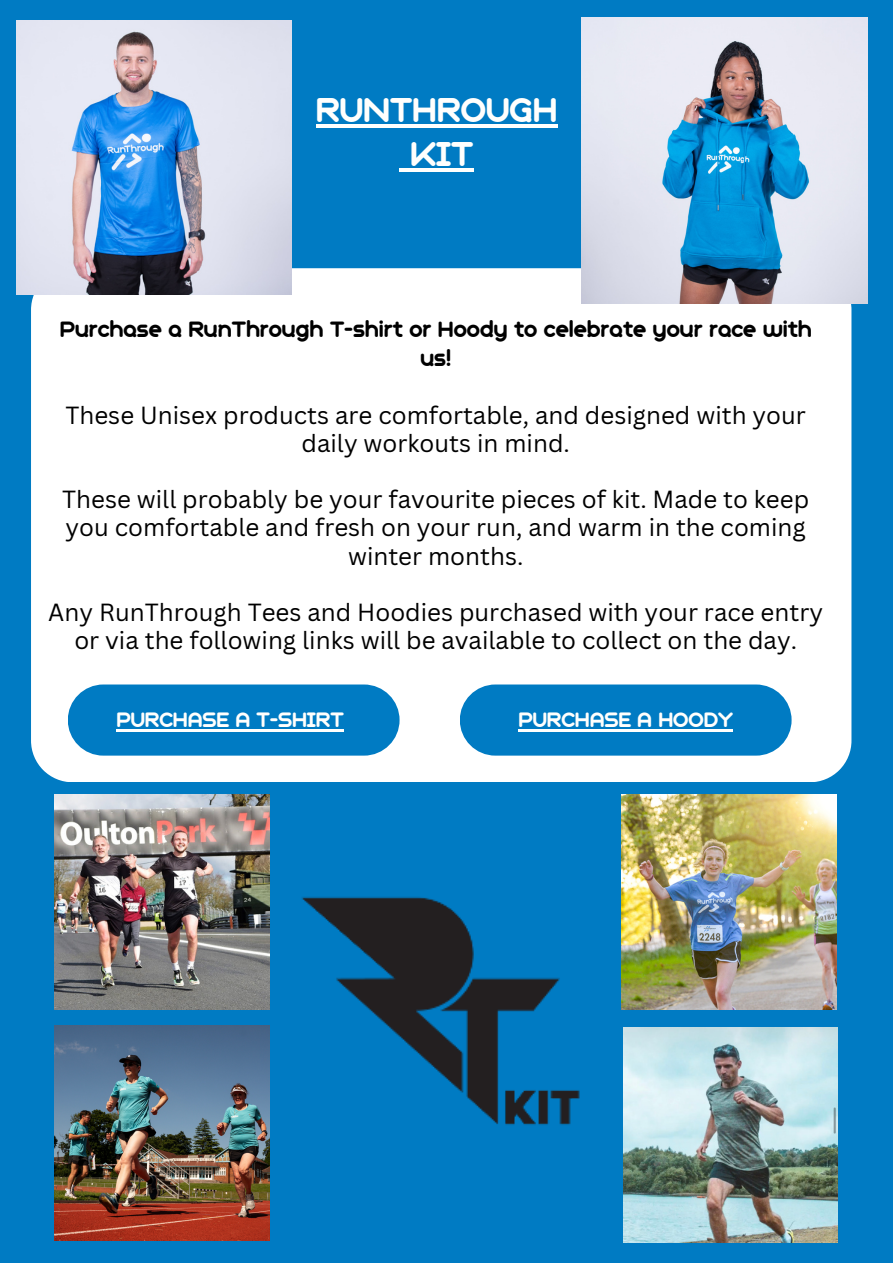
<style>
.page{position:relative;width:893px;height:1264px;background:#fff}
.page>*{position:absolute;margin:0;border:0;box-sizing:border-box;transform-origin:0 0}
.t1{font:37.5px/43.8px "Geometry Soft Pro Bold N";color:#fffffd;text-align:center}
.t2{font:24.15px/28px "Canva Sans";color:#000;text-align:center}
.t3{font:24.15px/28px "Geometry Soft Pro Bold N";color:#000;text-align:center}
.t4{font:22.65px "Geometry Soft Pro Bold N";color:#fffffd}
</style>
<div class="page">
<div style="left:0;top:0;width:892px;height:1262px;background:#007bc3"></div>
<div style="left:31px;top:268px;width:820px;height:514px;background:#fff"></div>
<div style="left:68px;top:684px;width:331px;height:71px;background:#007bc3;border-radius:36px"></div>
<div style="left:460px;top:684px;width:331px;height:71px;background:#007bc3;border-radius:36px"></div>
<img style="left:582px;top:17px;width:285px;height:286px">
<img style="left:17px;top:20px;width:274px;height:275px">
<img style="left:302px;top:897px;width:278px;height:228px">
<img style="left:55px;top:1025px;width:215px;height:215px">
<img style="left:621px;top:794px;width:215px;height:215px">
<img style="left:55px;top:794px;width:215px;height:215px">
<img style="left:623px;top:1027px;width:214px;height:215px">
<hr style="left:116px;top:729px;width:228px;height:2px;background:#fffffd">
<hr style="left:518px;top:729px;width:215px;height:2px;background:#fffffd">
<hr style="left:316px;top:124px;width:241px;height:3px;background:#fffffd">
<svg style="left:400px;top:168px;width:10px;height:3px"></svg>
<hr style="left:410px;top:168px;width:63px;height:3px;background:#fffffd">
<h1 class="t1" style="left:316px;top:88px;width:243px">RUNTHROUGH<br>KIT</h1>
<p class="t3" style="left:60px;top:315px;width:753px">Purchase a RunThrough T-shirt or Hoody to celebrate your race with us!</p>
<p class="t2" style="left:65px;top:400px;width:742px">These Unisex products are comfortable, and designed with your daily workouts in mind.</p>
<p class="t2" style="left:62px;top:485px;width:748px">These will probably be your favourite pieces of kit. Made to keep you comfortable and fresh on your run, and warm in the coming winter months.</p>
<p class="t2" style="left:48px;top:597px;width:776px">Any RunThrough Tees and Hoodies purchased with your race entry or via the following links will be available to collect on the day.</p>
<p class="t4" style="left:116px;top:708px;width:229px">PURCHASE A T-SHIRT</p>
<p class="t4" style="left:518px;top:708px;width:216px">PURCHASE A HOODY</p>
</div>
